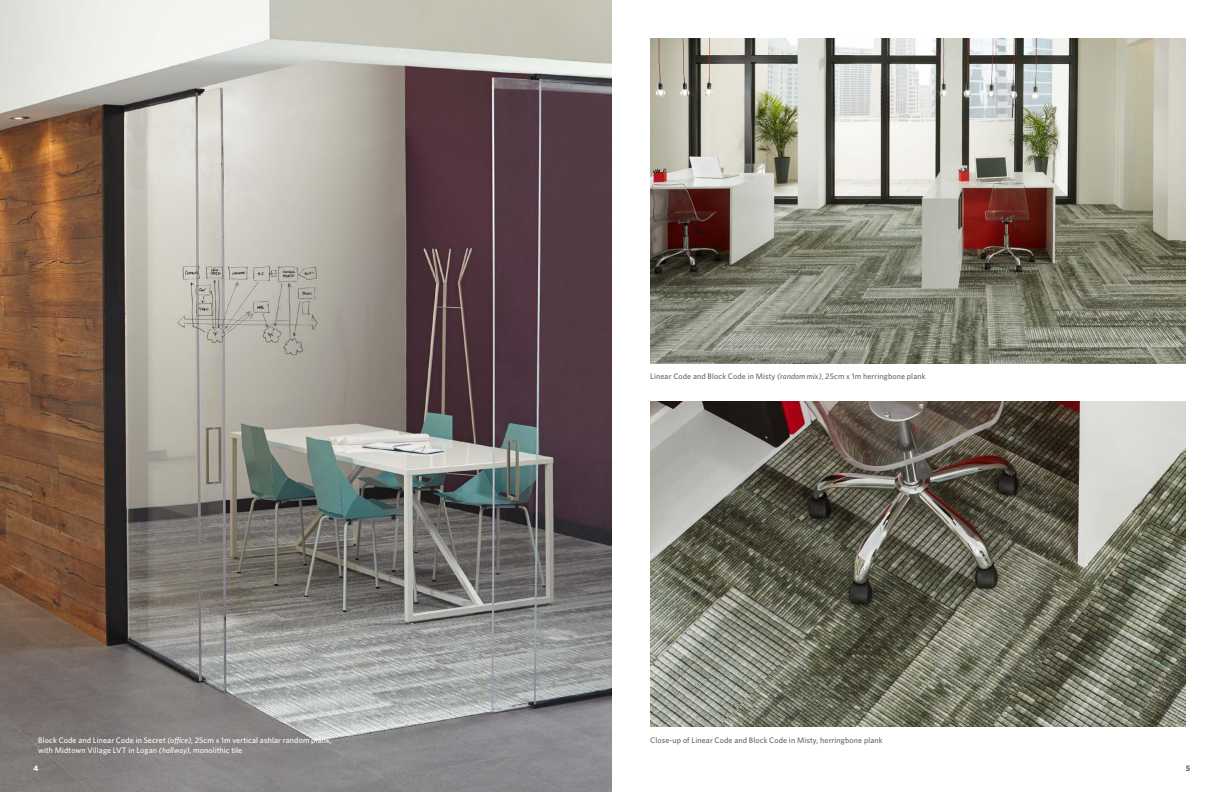
<style>
.page{position:relative;width:1224px;height:792px;background:#fff}
.page>*{position:absolute;margin:0;border:0;box-sizing:border-box;transform-origin:0 0}
.t1{font:500 8px "Whitney";letter-spacing:.015em;color:#fff}
.t2{font:500 8px "Whitney";letter-spacing:.015em;color:#636366}
.t3{font:700 8px "Whitney";color:#fff}
.t4{font:700 8px "Whitney";color:#636366}
.s1{font-style:italic}
</style>
<div class="page">
<img style="left:650px;top:38px;width:536px;height:325px">
<img style="left:650px;top:402px;width:536px;height:325px">
<img style="left:0;top:0;width:612px;height:792px">
<p class="t2" style="left:650px;top:371px;width:277px">Linear Code and Block Code in Misty <span class="s1">(random mix)</span>, 25cm x 1m herringbone plank</p>
<p class="t1" style="left:38px;top:735px;width:295px">Block Code and Linear Code in Secret <span class="s1">(office)</span>, 25cm x 1m vertical ashlar random plank,</p>
<p class="t2" style="left:650px;top:735px;width:234px">Close-up of Linear Code and Block Code in Misty, herringbone plank</p>
<p class="t1" style="left:38px;top:745px;width:205px">with Midtown Village LVT in Logan <span class="s1">(hallway)</span>, monolithic tile</p>
<p class="t3" style="left:33px;top:763px;width:6px">4</p>
<p class="t4" style="left:1186px;top:763px;width:6px">5</p>
</div>
